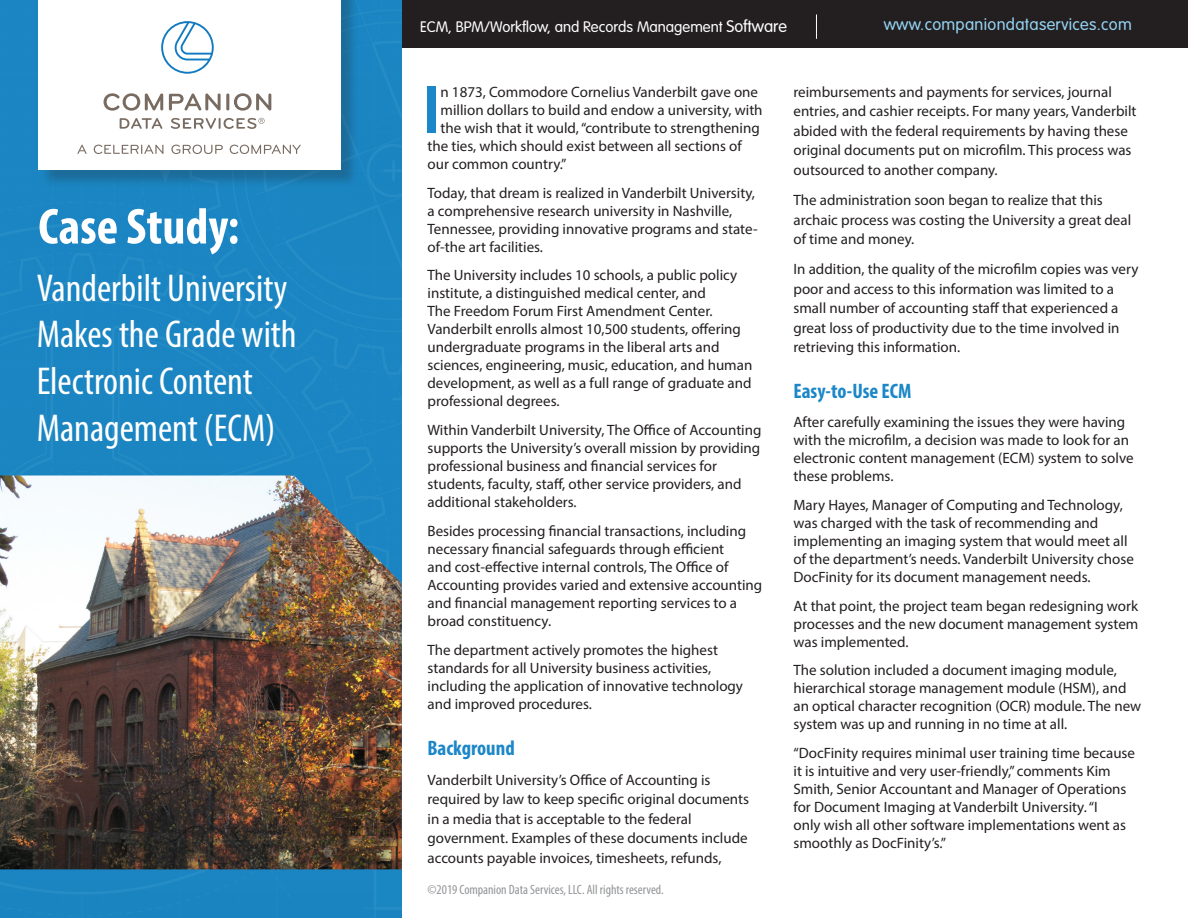
<style>
.page{position:relative;width:1188px;height:918px;background:#fff}
.page>*{position:absolute;margin:0;border:0;box-sizing:border-box;transform-origin:0 0}
.t1{font:700 condensed 68.4px "Myriad Pro";color:#1c87c8}
.Subsequent_Bullets{font:700 condensed 51px "Myriad Pro";color:#fff}
.Subsequent_Bullets-2{font:condensed 39px/46.8px "Myriad Pro";color:#fff}
.Article_Section_Head{font:700 condensed 21px "Myriad Pro";color:#1c87c8}
.headers{font:300 16.5px "VAG Rounded Std";letter-spacing:.02em;color:#94d3f3}
.t2{font:15px/18px "Myriad Pro";color:#231f20}
.headers-2{font:300 15px "VAG Rounded Std";color:#fff}
.t3{font:condensed 13.5px "Myriad Pro";color:#939598}
.s1{font-size:16.5px}
</style>
<div class="page">
<div style="left:0;top:0;width:402px;height:918px;background:#1b87c4"></div>
<img style="left:0;top:476px;width:402px;height:393px">
<div style="left:402px;top:0;width:786px;height:47px;background:#231f20"></div>
<svg style="left:816px;top:14px;width:1px;height:25px"></svg>
<div style="left:41px;top:0;width:319px;height:189px;background:#231f20;opacity:.25"></div>
<div style="left:38px;top:0;width:303px;height:170px;background:#fff"></div>
<svg style="left:120px;top:118px;width:42px;height:11px"></svg>
<svg style="left:171px;top:118px;width:94px;height:11px"></svg>
<svg style="left:77px;top:145px;width:10px;height:9px"></svg>
<svg style="left:94px;top:145px;width:69px;height:9px"></svg>
<svg style="left:171px;top:145px;width:52px;height:9px"></svg>
<svg style="left:230px;top:145px;width:71px;height:9px"></svg>
<svg style="left:104px;top:93px;width:59px;height:18px"></svg>
<svg style="left:169px;top:93px;width:52px;height:17px"></svg>
<hr style="left:226px;top:93px;width:3px;height:17px;background:#786b61;border-radius:2px">
<svg style="left:234px;top:93px;width:37px;height:18px"></svg>
<svg style="left:161px;top:21px;width:53px;height:53px"></svg>
<p class="Subsequent_Bullets" style="left:38px;top:195px;width:202px">Case Study:</p>
<p class="Subsequent_Bullets-2" style="left:37px;top:264px;width:261px">Vanderbilt University<br>Makes the Grade with<br>Electronic Content<br>Management (ECM)</p>
<p class="headers-2" style="left:420px;top:18px;width:368px">ECM, BPM/Workflow, and Records Management <span class="s1">Software</span></p>
<p class="headers" style="left:884px;top:15px;width:250px">www.companiondataservices.com</p>
<p class="t1" style="left:424px;top:67px;width:18px">I</p>
<p class="t2" style="left:440px;top:82px;width:319px">n 1873, Commodore Cornelius Vanderbilt gave one</p>
<p class="t2" style="left:440px;top:100px;width:324px">million dollars to build and endow a university, with</p>
<p class="t2" style="left:440px;top:118px;width:321px">the wish that it would, “contribute to strengthening</p>
<p class="t2" style="left:428px;top:136px;width:316px">the ties, which should exist between all sections of</p>
<p class="t2" style="left:428px;top:154px;width:141px">our common country.”</p>
<p class="t2" style="left:428px;top:183px;width:332px">Today, that dream is realized in Vanderbilt University, a comprehensive research university in Nashville, Tennessee, providing innovative programs and state&shy;of-the art facilities.</p>
<p class="t2" style="left:428px;top:266px;width:326px">The University includes 10 schools, a public policy institute, a distinguished medical center, and<br>The Freedom Forum First Amendment Center.<br>Vanderbilt enrolls almost 10,500 students, offering undergraduate programs in the liberal arts and sciences, engineering, music, education, and human development, as well as a full range of graduate and professional degrees.</p>
<p class="t2" style="left:428px;top:421px;width:336px">Within Vanderbilt University, The Office of Accounting supports the University’s overall mission by providing professional business and financial services for students, faculty, staff, other service providers, and additional stakeholders.</p>
<p class="t2" style="left:428px;top:522px;width:336px">Besides processing financial transactions, including necessary financial safeguards through efficient<br>and cost-effective internal controls, The Office of Accounting provides varied and extensive accounting and financial management reporting services to a broad constituency.</p>
<p class="t2" style="left:428px;top:640px;width:317px">The department actively promotes the highest standards for all University business activities, including the application of innovative technology and improved procedures.</p>
<p class="Article_Section_Head" style="left:428px;top:734px;width:89px">Background</p>
<p class="t2" style="left:428px;top:770px;width:323px;line-height:19.5px">Vanderbilt University’s Office of Accounting is required by law to keep specific original documents in a media that is acceptable to the federal government. Examples of these documents include accounts payable invoices, timesheets, refunds,</p>
<p class="t3" style="left:428px;top:881px;width:238px">©2019 Companion Data Services, LLC. All rights reserved.</p>
<p class="t2" style="left:794px;top:82px;width:345px;line-height:19.5px">reimbursements and payments for services, journal entries, and cashier receipts. For many years, Vanderbilt abided with the federal requirements by having these original documents put on microfilm. This process was outsourced to another company.</p>
<p class="t2" style="left:794px;top:190px;width:339px;line-height:19.5px">The administration soon began to realize that this archaic process was costing the University a great deal of time and money.</p>
<p class="t2" style="left:794px;top:259px;width:346px;line-height:19.5px">In addition, the quality of the microfilm copies was very poor and access to this information was limited to a small number of accounting staff that experienced a great loss of productivity due to the time involved in retrieving this information.</p>
<p class="Article_Section_Head" style="left:794px;top:378px;width:120px">Easy-to-Use ECM</p>
<p class="t2" style="left:794px;top:413px;width:342px">After carefully examining the issues they were having with the microfilm, a decision was made to look for an electronic content management (ECM) system to solve these problems.</p>
<p class="t2" style="left:794px;top:495px;width:342px">Mary Hayes, Manager of Computing and Technology, was charged with the task of recommending and implementing an imaging system that would meet all of the department’s needs. Vanderbilt University chose DocFinity for its document management needs.</p>
<p class="t2" style="left:794px;top:596px;width:346px;text-align:justify">At that point, the project team began redesigning work processes and the new document management system was implemented.</p>
<p class="t2" style="left:794px;top:661px;width:349px">The solution included a document imaging module, hierarchical storage management module (HSM), and an optical character recognition (OCR) module. The new system was up and running in no time at all.</p>
<p class="t2" style="left:794px;top:744px;width:343px">“DocFinity requires minimal user training time because it is intuitive and very user-friendly,” comments Kim Smith, Senior Accountant and Manager of Operations for Document Imaging at Vanderbilt University. “I<br>only wish all other software implementations went as smoothly as DocFinity’s.”</p>
</div>
